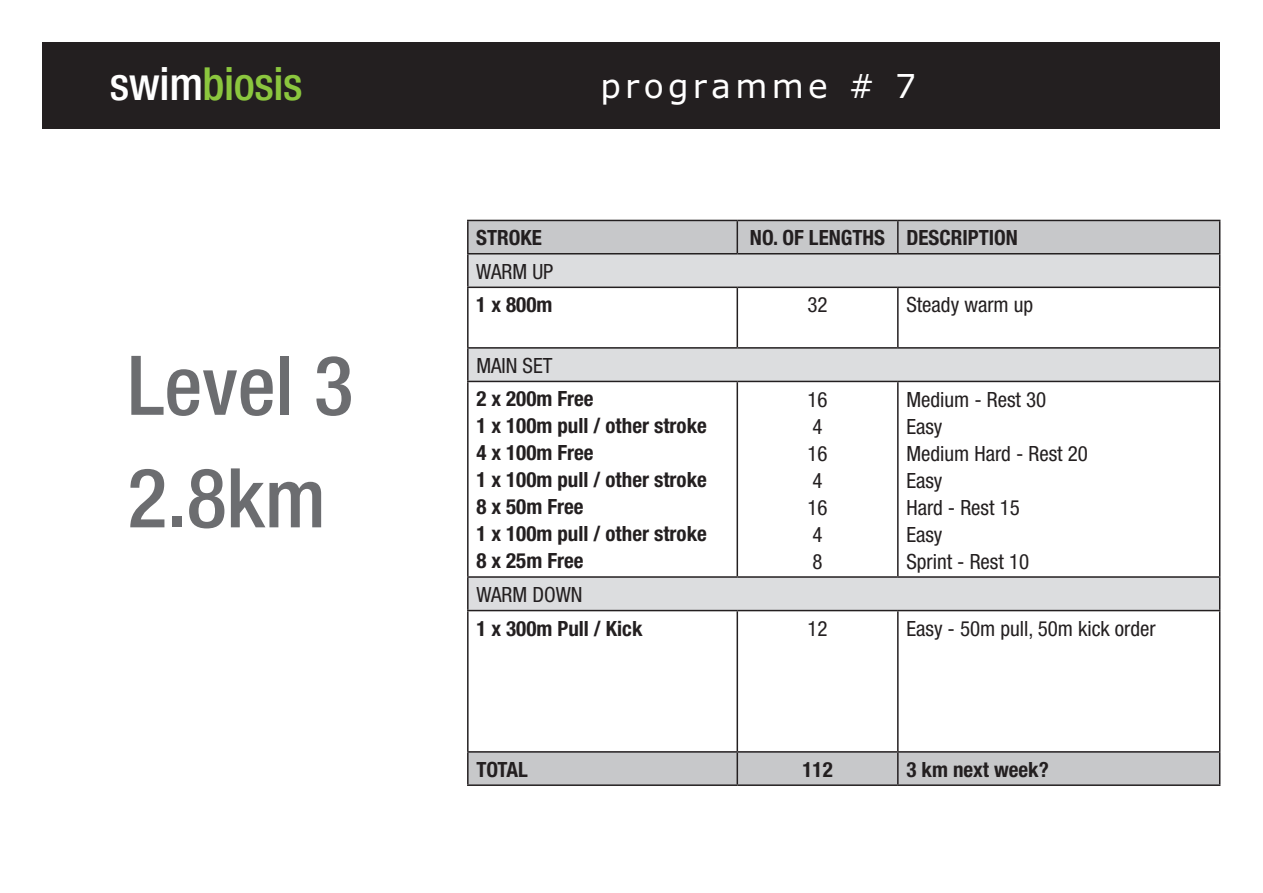
<style>
.page{position:relative;width:1263px;height:893px;background:#fff}
.page>*{position:absolute;margin:0;border:0;box-sizing:border-box;transform-origin:0 0}
.t1{font:500 condensed 82.5px/112.5px "Helvetica Neue";color:#6c6d70}
.t2{font:500 condensed 45.6px "Helvetica Neue";letter-spacing:-.01em;color:#8bc63e}
.t3{font:33px "Verdana Plain";letter-spacing:.13em;color:#fff}
.t4{font:700 condensed 21px/27px "Helvetica Neue";color:#231f20}
.t5{font:condensed 21px/27px "Helvetica Neue";color:#231f20}
.s1{color:#fff}
</style>
<div class="page">
<div style="left:43px;top:43px;width:1177px;height:86px;background:#231f20"></div>
<svg style="left:469px;top:221px;width:750px;height:563px"></svg>
<svg style="left:469px;top:254px;width:750px;height:356px"></svg>
<hr style="left:467px;top:220px;width:270px;height:1px;background:#231f20">
<hr style="left:467px;top:221px;width:2px;height:32px;background:#231f20">
<hr style="left:737px;top:220px;width:161px;height:1px;background:#231f20">
<hr style="left:736px;top:221px;width:2px;height:32px;background:#231f20">
<hr style="left:898px;top:220px;width:322px;height:1px;background:#231f20">
<hr style="left:897px;top:221px;width:1px;height:32px;background:#231f20">
<hr style="left:1219px;top:221px;width:1px;height:32px;background:#231f20">
<hr style="left:467px;top:253px;width:270px;height:1px;background:#231f20">
<hr style="left:467px;top:254px;width:2px;height:33px;background:#231f20">
<hr style="left:737px;top:253px;width:161px;height:1px;background:#231f20">
<hr style="left:898px;top:253px;width:322px;height:1px;background:#231f20">
<hr style="left:1219px;top:254px;width:1px;height:33px;background:#231f20">
<hr style="left:467px;top:287px;width:270px;height:1px;background:#231f20">
<hr style="left:467px;top:288px;width:2px;height:59px;background:#231f20">
<hr style="left:737px;top:287px;width:161px;height:1px;background:#231f20">
<hr style="left:736px;top:288px;width:2px;height:59px;background:#231f20">
<hr style="left:898px;top:287px;width:322px;height:1px;background:#231f20">
<hr style="left:897px;top:288px;width:1px;height:59px;background:#231f20">
<hr style="left:1219px;top:288px;width:1px;height:59px;background:#231f20">
<hr style="left:467px;top:347px;width:270px;height:2px;background:#231f20">
<hr style="left:467px;top:349px;width:2px;height:32px;background:#231f20">
<hr style="left:737px;top:347px;width:161px;height:2px;background:#231f20">
<hr style="left:898px;top:347px;width:322px;height:2px;background:#231f20">
<hr style="left:1219px;top:349px;width:1px;height:32px;background:#231f20">
<hr style="left:467px;top:381px;width:270px;height:1px;background:#231f20">
<hr style="left:467px;top:382px;width:2px;height:194px;background:#231f20">
<hr style="left:737px;top:381px;width:161px;height:1px;background:#231f20">
<hr style="left:736px;top:382px;width:2px;height:194px;background:#231f20">
<hr style="left:898px;top:381px;width:322px;height:1px;background:#231f20">
<hr style="left:897px;top:382px;width:1px;height:194px;background:#231f20">
<hr style="left:1219px;top:382px;width:1px;height:194px;background:#231f20">
<hr style="left:467px;top:576px;width:270px;height:2px;background:#231f20">
<hr style="left:467px;top:578px;width:2px;height:32px;background:#231f20">
<hr style="left:737px;top:576px;width:161px;height:2px;background:#231f20">
<hr style="left:898px;top:576px;width:322px;height:2px;background:#231f20">
<hr style="left:1219px;top:578px;width:1px;height:32px;background:#231f20">
<hr style="left:467px;top:610px;width:270px;height:1px;background:#231f20">
<hr style="left:467px;top:611px;width:2px;height:140px;background:#231f20">
<hr style="left:737px;top:610px;width:161px;height:1px;background:#231f20">
<hr style="left:736px;top:611px;width:2px;height:140px;background:#231f20">
<hr style="left:898px;top:610px;width:322px;height:1px;background:#231f20">
<hr style="left:897px;top:611px;width:1px;height:140px;background:#231f20">
<hr style="left:1219px;top:611px;width:1px;height:140px;background:#231f20">
<hr style="left:467px;top:751px;width:270px;height:2px;background:#231f20">
<hr style="left:467px;top:753px;width:2px;height:31px;background:#231f20">
<hr style="left:737px;top:751px;width:161px;height:2px;background:#231f20">
<hr style="left:736px;top:753px;width:2px;height:31px;background:#231f20">
<hr style="left:898px;top:751px;width:322px;height:2px;background:#231f20">
<hr style="left:897px;top:753px;width:1px;height:31px;background:#231f20">
<hr style="left:1219px;top:753px;width:1px;height:31px;background:#231f20">
<hr style="left:467px;top:784px;width:270px;height:2px;background:#231f20">
<hr style="left:737px;top:784px;width:161px;height:2px;background:#231f20">
<hr style="left:898px;top:784px;width:322px;height:2px;background:#231f20">
<h2 class="t2" style="left:110px;top:56px;width:194px"><span class="s1">swim</span>biosis</h2>
<h3 class="t3" style="left:600px;top:65px;width:317px">programme # 7</h3>
<h1 class="t1" style="left:128px;top:328px;width:227px">Level 3<br>2.8km</h1>
<p class="t4" style="left:476px;top:224px;width:67px">STROKE</p>
<p class="t4" style="left:750px;top:224px;width:269px">NO. OF LENGTHS DESCRIPTION</p>
<p class="t5" style="left:476px;top:258px;width:79px">WARM UP</p>
<p class="t4" style="left:476px;top:291px;width:78px">1 x 800m</p>
<p class="t5" style="left:807px;top:291px;width:22px">32</p>
<p class="t5" style="left:906px;top:291px;width:128px">Steady warm up</p>
<p class="t5" style="left:476px;top:352px;width:78px">MAIN SET</p>
<p class="t4" style="left:476px;top:385px;width:232px">2 x 200m Free<br>1 x 100m pull / other stroke<br>4 x 100m Free<br>1 x 100m pull / other stroke<br>8 x 50m Free<br>1 x 100m pull / other stroke<br>8 x 25m Free</p>
<p class="t5" style="left:807px;top:385px;width:22px">16<br>4<br>16<br>4<br>16<br>4<br>8</p>
<p class="t5" style="left:906px;top:385px;width:183px">Medium - Rest 30<br>Easy<br>Medium Hard - Rest 20<br>Easy<br>Hard - Rest 15<br>Easy<br>Sprint - Rest 10</p>
<p class="t5" style="left:476px;top:581px;width:108px">WARM DOWN</p>
<p class="t4" style="left:476px;top:614px;width:168px">1 x 300m Pull / Kick</p>
<p class="t5" style="left:807px;top:615px;width:22px">12</p>
<p class="t5" style="left:906px;top:615px;width:251px">Easy - 50m pull, 50m kick order</p>
<p class="t4" style="left:476px;top:756px;width:53px">TOTAL</p>
<p class="t4" style="left:802px;top:756px;width:32px">112</p>
<p class="t4" style="left:906px;top:756px;width:144px">3 km next week?</p>
</div>
